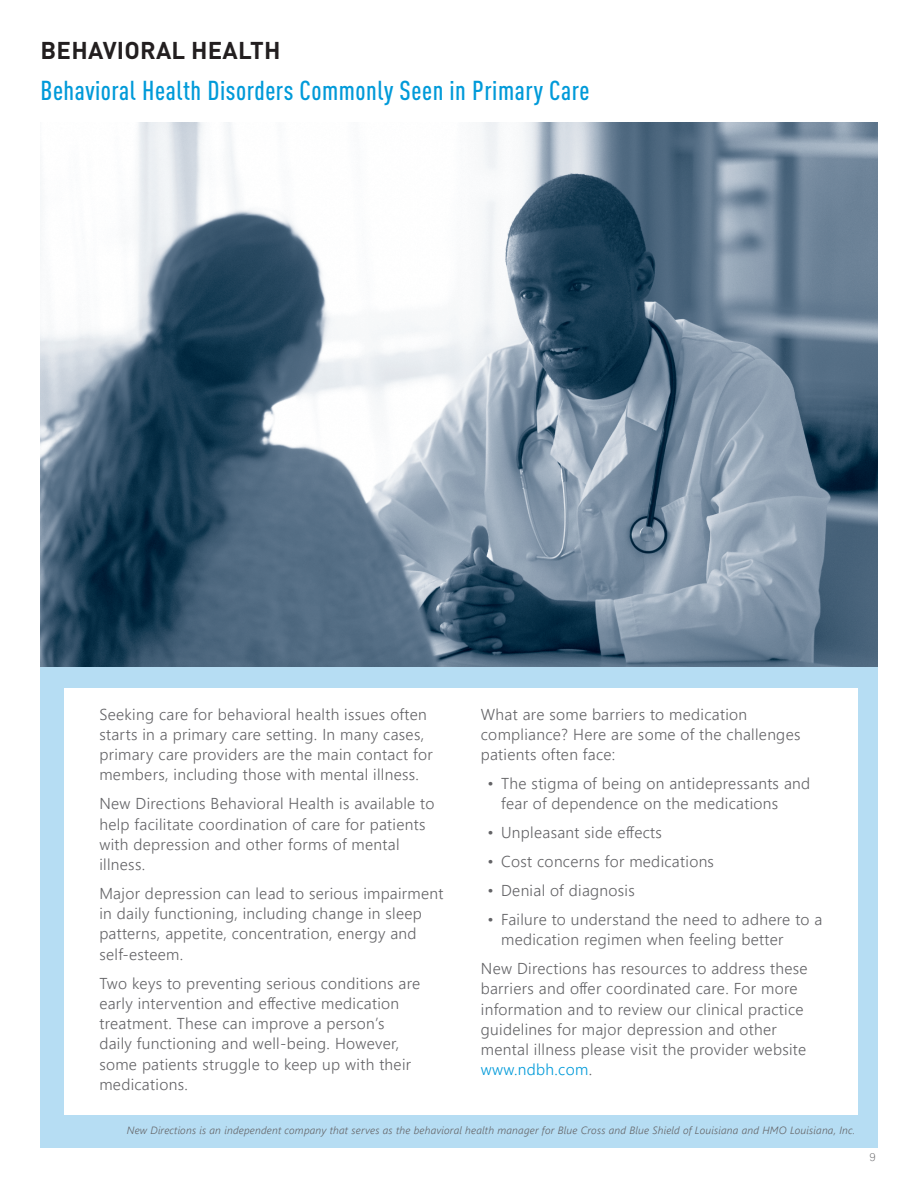
<style>
.page{position:relative;width:918px;height:1188px;background:#fff}
.page>*{position:absolute;margin:0;border:0;box-sizing:border-box;transform-origin:0 0}
.t1{font:500 condensed 27px "DINOT";letter-spacing:.02em;color:#009ad9}
.t2{font:700 24px "DINOT";letter-spacing:.01em;color:#231f20}
.fine_print{font:300 15.75px/20.2px "Segoe UI";letter-spacing:.02em;color:#636366}
.fine_print-2{font:italic 300 10.5px "Segoe UI";letter-spacing:.02em;color:#636366}
.t3{font:100 10.5px "Atlas Grotesk";color:#636366}
.s1{color:#009ad9}
</style>
<div class="page">
<img style="left:40px;top:123px;width:838px;height:544px">
<div style="left:40px;top:667px;width:838px;height:481px;background:#b6ddf3"></div>
<div style="left:64px;top:688px;width:793px;height:427px;background:#fff"></div>
<p class="t2" style="left:41px;top:34px;width:242px">BEHAVIORAL HEALTH</p>
<p class="t1" style="left:40px;top:74px;width:551px">Behavioral Health Disorders Commonly Seen in Primary Care</p>
<p class="fine_print" style="left:99px;top:702px;width:335px">Seeking care for behavioral health issues often starts in a primary care setting. In many cases, primary care providers are the main contact for members, including those with mental illness.</p>
<p class="fine_print" style="left:99px;top:792px;width:337px">New Directions Behavioral Health is available to help facilitate coordination of care for patients with depression and other forms of mental illness.</p>
<p class="fine_print" style="left:99px;top:882px;width:346px">Major depression can lead to serious impairment in daily functioning, including change in sleep patterns, appetite, concentration, energy and self-esteem.</p>
<p class="fine_print" style="left:99px;top:971px;width:322px">Two keys to preventing serious conditions are early intervention and effective medication treatment. These can improve a person’s daily functioning and well-being. However, some patients struggle to keep up with their medications.</p>
<p class="fine_print" style="left:481px;top:702px;width:321px">What are some barriers to medication compliance? Here are some of the challenges patients often face:</p>
<p class="fine_print" style="left:501px;top:772px;width:311px;text-indent:-14px">• The stigma of being on antidepressants and fear of dependence on the medications</p>
<p class="fine_print" style="left:488px;top:821px;width:176px">• Unpleasant side effects</p>
<p class="fine_print" style="left:488px;top:850px;width:228px">• Cost concerns for medications</p>
<p class="fine_print" style="left:488px;top:879px;width:149px">• Denial of diagnosis</p>
<p class="fine_print" style="left:501px;top:908px;width:323px;text-indent:-14px">• Failure to understand the need to adhere to a medication regimen when feeling better</p>
<p class="fine_print" style="left:481px;top:957px;width:328px">New Directions has resources to address these barriers and offer coordinated care. For more information and to review our clinical practice guidelines for major depression and other mental illness please visit the provider website <span class="s1">www.ndbh.com</span>.</p>
<p class="fine_print-2" style="left:127px;top:1121px;width:730px">New Directions is an independent company that serves as the behavioral health manager for Blue Cross and Blue Shield of Louisiana and HMO Louisiana, Inc.</p>
<p class="t3" style="left:870px;top:1149px;width:8px">9</p>
</div>
